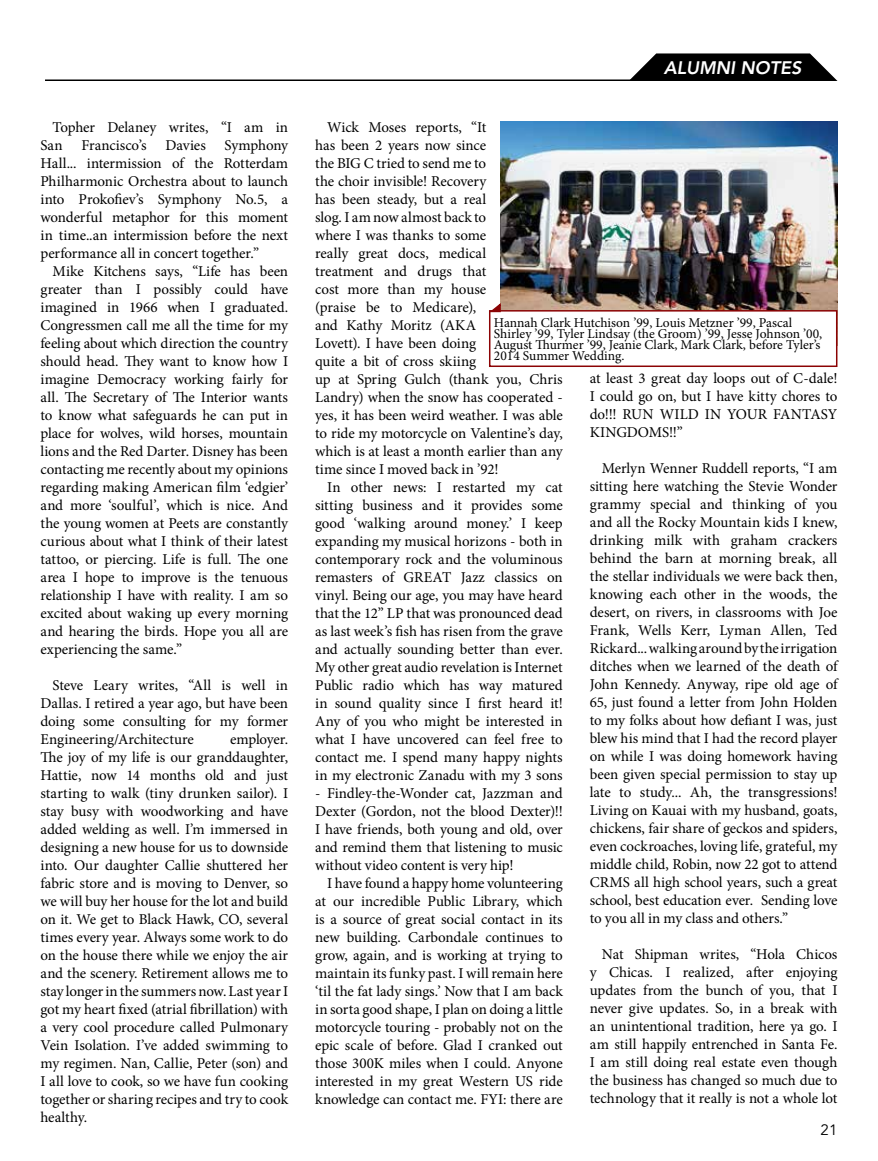
<style>
.page{position:relative;width:878px;height:1161px;background:#fff}
.page>*{position:absolute;margin:0;border:0;box-sizing:border-box;transform-origin:0 0}
.t1{font:italic 800 18px "Avenir LT Std";color:#fff}
.t2{font:15px/18px "Minion Pro";letter-spacing:-.005em;color:#000;text-align:justify}
.t3{font:15px "Avenir";color:#000}
.t4{font:13.5px/11.2px "Minion Pro";color:#000}
</style>
<div class="page">
<hr style="left:45px;top:80px;width:779px;height:1px;background:#000">
<svg style="left:628px;top:53px;width:209px;height:28px"></svg>
<img style="left:500px;top:122px;width:337px;height:188px">
<div style="left:489px;top:310px;width:348px;height:57px;border:2px solid #8b0304"></div>
<svg style="left:489px;top:301px;width:12px;height:13px"></svg>
<p class="t2" style="left:41px;top:119px;width:249px;text-indent:12px">Topher Delaney writes, “I am in<br>San</p>
<p class="t2" style="left:41px;top:137px;width:249px;text-indent:184px">Symphony Hall... intermission of the Rotterdam Philharmonic Orchestra about to launch into Prokofiev’s Symphony No.5, a wonderful metaphor for this moment in time..an intermission before the next performance all in concert together.”</p>
<p class="t2" style="left:41px;top:263px;width:249px;text-indent:12px">Mike Kitchens says, “Life has been greater than I possibly could have imagined in 1966 when I graduated.<br>Congressmen call me all the time for my feeling about which direction the country should head. They want to know how I imagine Democracy working fairly for all. The Secretary of The Interior wants to know what safeguards he can put in place for wolves, wild horses, mountain lions and the Red Darter. Disney has been contacting me recently about my opinions regarding making American film ‘edgier’ and more ‘soulful’, which is nice. And the young women at Peets are constantly curious about what I think of their latest tattoo, or piercing. Life is full. The one area I hope to improve is the tenuous relationship I have with reality. I am so excited about waking up every morning and hearing the birds. Hope you all are experiencing the same.”</p>
<p class="t2" style="left:41px;top:677px;width:249px;text-indent:12px">Steve Leary writes, “All is well in Dallas. I retired a year ago, but have been doing some consulting for my former Engineering/Architecture</p>
<p class="t2" style="left:81px;top:137px;width:67px">Francisco’s</p>
<p class="t2" style="left:165px;top:137px;width:42px">Davies</p>
<p class="t2" style="left:41px;top:731px;width:249px;text-indent:190px">employer.<br>The joy of my life is our granddaughter, Hattie, now 14 months old and just starting to walk (tiny drunken sailor). I stay busy with woodworking and have added welding as well. I’m immersed in designing a new house for us to downside into. Our daughter Callie shuttered her fabric store and is moving to Denver, so we will buy her house for the lot and build on it. We get to Black Hawk, CO, several times every year. Always some work to do on the house there while we enjoy the air and the scenery. Retirement allows me to stay longer in the summers now. Last year I got my heart fixed (atrial fibrillation) with a very cool procedure called Pulmonary Vein Isolation. I’ve added swimming to my regimen. Nan, Callie, Peter (son) and I all love to cook, so we have fun cooking together or sharing recipes and try to cook healthy.</p>
<p class="t1" style="left:664px;top:57px;width:139px">ALUMNI NOTES</p>
<p class="t2" style="left:315px;top:119px;width:173px;text-align:left;text-indent:12px">Wick Moses reports, “It has been 2 years now since the BIG C tried to send me to the choir invisible! Recovery has been steady, but a real slog. I am now almost back to where I was thanks to some really great docs, medical treatment and drugs that cost more than my house (praise be to Medicare), and Kathy Moritz (AKA<br>Lovett). I have been doing quite a bit of cross skiing</p>
<p class="t4" style="left:494px;top:317px;width:330px">Hannah Clark Hutchison ’99, Louis Metzner ’99, Pascal Shirley ’99, Tyler Lindsay (the Groom) ’99, Jesse Johnson ’00, August Thurmer ’99, Jeanie Clark, Mark Clark, before Tyler’s 2014 Summer Wedding.</p>
<p class="t2" style="left:315px;top:370px;width:249px">up at Spring Gulch (thank you, Chris Landry) when the snow has cooperated - yes, it has been weird weather. I was able to ride my motorcycle on Valentine’s day, which is at least a month earlier than any time since I moved back in ’92!</p>
<p class="t2" style="left:315px;top:478px;width:249px;text-indent:12px">In other news: I restarted my cat sitting business and it provides some good ‘walking around money.’ I keep expanding my musical horizons - both in contemporary rock and the voluminous remasters of GREAT Jazz classics on vinyl. Being our age, you may have heard that the 12” LP that was pronounced dead as last week’s fish has risen from the grave and actually sounding better than ever.<br>My other great audio revelation is Internet Public radio which has way matured in sound quality since I first heard it!<br>Any of you who might be interested in what I have uncovered can feel free to contact me. I spend many happy nights in my electronic Zanadu with my 3 sons</p>
<p class="t2" style="left:315px;top:784px;width:249px">- Findley-the-Wonder cat, Jazzman and Dexter (Gordon, not the blood Dexter)!!<br>I have friends, both young and old, over and remind them that listening to music without video content is very hip!</p>
<p class="t2" style="left:315px;top:874px;width:249px;text-indent:12px">I have found a happy home volunteering at our incredible Public Library, which is a source of great social contact in its new building. Carbondale continues to grow, again, and is working at trying to maintain its funky past. I will remain here ‘til the fat lady sings.’ Now that I am back in sorta good shape, I plan on doing a little motorcycle touring - probably not on the epic scale of before. Glad I cranked out those 300K miles when I could. Anyone interested in my great Western US ride knowledge can contact me. FYI: there are</p>
<p class="t2" style="left:590px;top:369px;width:249px">at least 3 great day loops out of C-dale!<br>I could go on, but I have kitty chores to do!!! RUN WILD IN YOUR FANTASY KINGDOMS!!”</p>
<p class="t2" style="left:590px;top:459px;width:249px;text-indent:12px">Merlyn Wenner Ruddell reports, “I am sitting here watching the Stevie Wonder grammy special and thinking of you and all the Rocky Mountain kids I knew, drinking milk with graham crackers behind the barn at morning break, all the stellar individuals we were back then, knowing each other in the woods, the desert, on rivers, in classrooms with Joe Frank, Wells Kerr, Lyman Allen, Ted Rickard... walking around by the irrigation ditches when we learned of the death of John Kennedy. Anyway, ripe old age of 65, just found a letter from John Holden to my folks about how defiant I was, just blew his mind that I had the record player on while I was doing homework having been given special permission to stay up late to study... Ah, the transgressions!<br>Living on Kauai with my husband, goats, chickens, fair share of geckos and spiders, even cockroaches, loving life, grateful, my middle child, Robin, now 22 got to attend CRMS all high school years, such a great school, best education ever. Sending love to you all in my class and others.”</p>
<p class="t2" style="left:590px;top:945px;width:249px;text-indent:12px">Nat Shipman writes, “Hola Chicos y Chicas. I realized, after enjoying updates from the bunch of you, that I never give updates. So, in a break with an unintentional tradition, here ya go. I am still happily entrenched in Santa Fe.<br>I am still doing real estate even though the business has changed so much due to technology that it really is not a whole lot</p>
<p class="t3" style="left:820px;top:1121px;width:18px">21</p>
</div>
